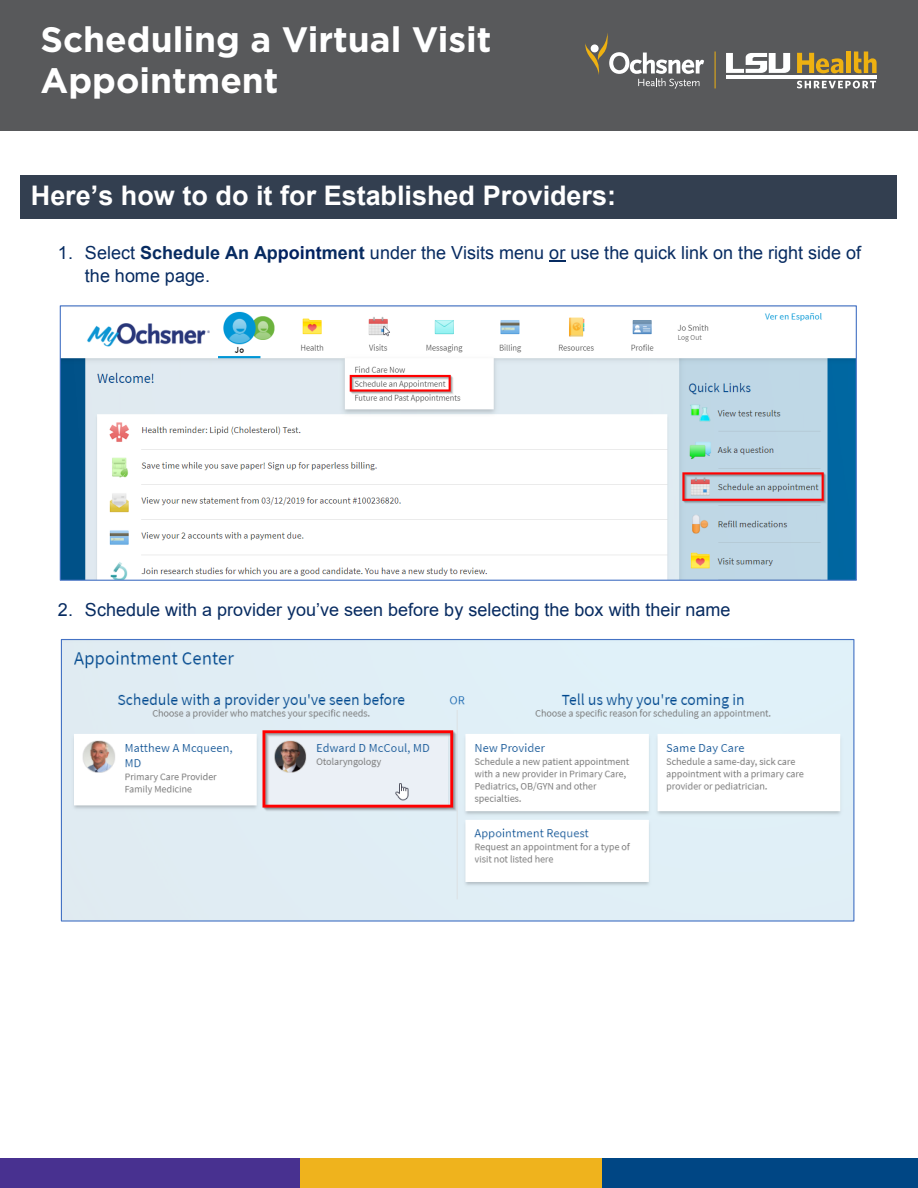
<style>
.page{position:relative;width:918px;height:1188px;background:#fff}
.page>*{position:absolute;margin:0;border:0;box-sizing:border-box;transform-origin:0 0}
.t1{font:700 35.25px/40.8px "Gotham";color:#fff}
.t2{font:700 27px "Arial";color:#fff}
.t3{font:18px/23.7px "Arial";color:#072b61}
.s1{font-weight:700}
.s2{font-weight:700;color:#002060}
</style>
<div class="page">
<div style="left:20px;top:175px;width:877px;height:43px;background:#333f50"></div>
<svg style="left:549px;top:260px;width:16px;height:2px"></svg>
<img style="left:62px;top:311px;width:793px;height:268px">
<img style="left:63px;top:641px;width:789px;height:279px">
<div style="left:0;top:1159px;width:303px;height:29px;background:#483190"></div>
<div style="left:300px;top:1159px;width:305px;height:29px;background:#efb31d"></div>
<div style="left:603px;top:1159px;width:315px;height:29px;background:#004684"></div>
<div style="left:0;top:0;width:918px;height:131px;background:#58595b"></div>
<hr style="left:715px;top:51px;width:1px;height:37px;background:#eeb111">
<hr style="left:726px;top:75px;width:151px;height:4px;background:#fff">
<svg style="left:726px;top:53px;width:64px;height:20px"></svg>
<svg style="left:797px;top:53px;width:46px;height:20px"></svg>
<div style="left:846px;top:51px;width:5px;height:22px;background:#eeb111"></div>
<svg style="left:854px;top:51px;width:23px;height:22px"></svg>
<svg style="left:797px;top:81px;width:79px;height:7px"></svg>
<svg style="left:585px;top:33px;width:119px;height:56px"></svg>
<h1 class="t1" style="left:40px;top:19px;width:452px">Scheduling a Virtual Visit<br>Appointment</h1>
<h2 class="t2" style="left:31px;top:177px;width:587px">Here’s how to do it for Established Providers:</h2>
<p class="t3" style="left:85px;top:241px;width:778px;text-indent:-27px">1. Select <span class="s1">Schedule An Ap</span><span class="s2">point</span><span class="s1">ment</span> under the Visits menu or use the quick link on the right side of the home page.</p>
<p class="t3" style="left:58px;top:598px;width:674px">2. Schedule with a provider you’ve seen before by selecting the box with their name</p>
</div>
